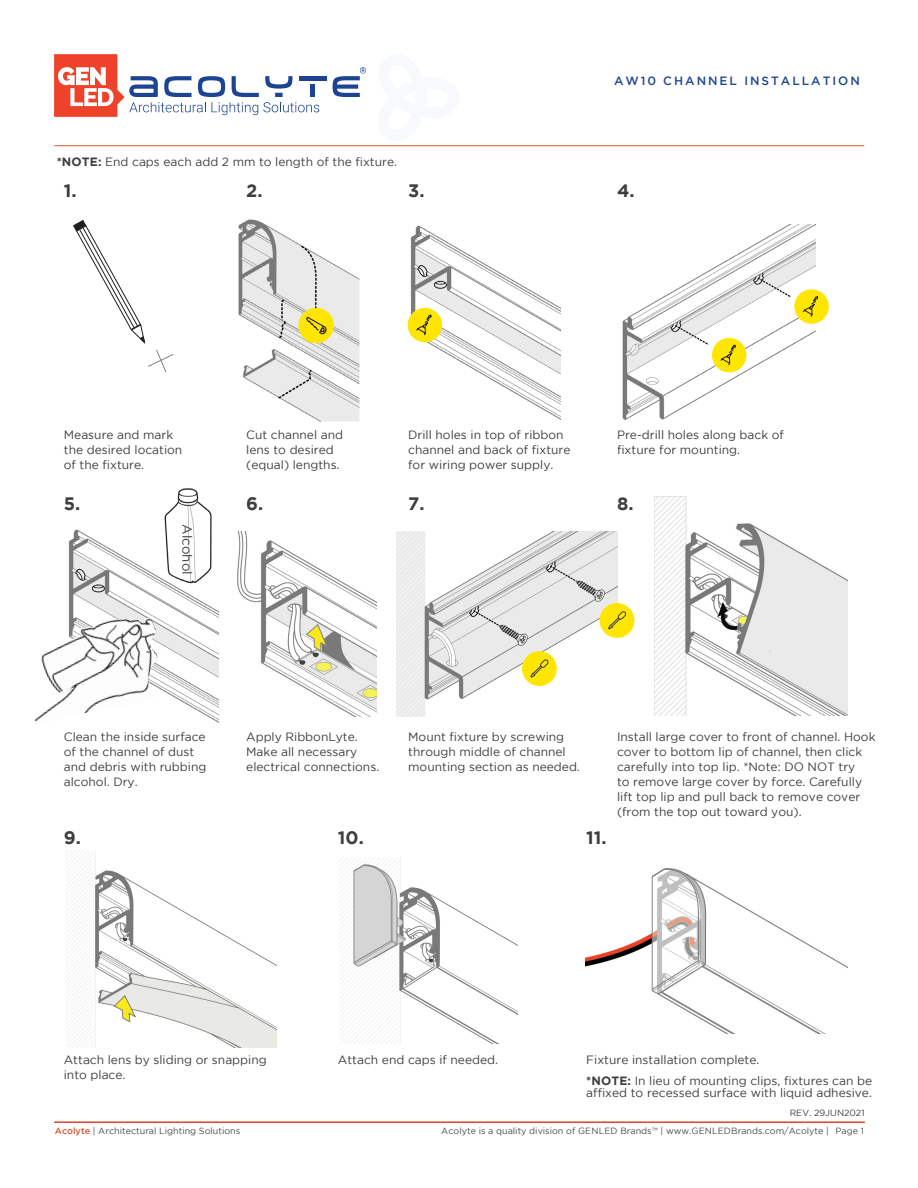
<style>
.page{position:relative;width:918px;height:1188px;background:#fff}
.page>*{position:absolute;margin:0;border:0;box-sizing:border-box;transform-origin:0 0}
.t1{font:700 18px "Gotham";color:#3e3e3f}
.t2{font:13.2px "Gotham";color:#3e3e3f}
.t3{font:12px/15px "Gotham";color:#3e3e3f}
.t4{font:500 12px "Gotham";letter-spacing:.165em;color:#21478e}
.t5{font:9px "Gotham";color:#494a4a}
.t6{font:9px "Gotham";color:#3e3e3f}
.s1{font-weight:700}
.s2{font-weight:500;color:#dc5236}
.s3{color:#57585a}
</style>
<div class="page">
<svg style="left:54px;top:54px;width:265px;height:63px"></svg>
<div style="left:310px;top:85px;width:5px;height:12px;background:#1c4492"></div>
<hr style="left:299px;top:76px;width:27px;height:4px;background:#1c4492">
<svg style="left:333px;top:67px;width:33px;height:30px"></svg>
<hr style="left:54px;top:145px;width:810px;height:1px;background:#dc5236">
<hr style="left:54px;top:1122px;width:811px;height:1px;background:#dc5236">
<svg style="left:73px;top:220px;width:101px;height:153px"></svg>
<img style="left:238px;top:219px;width:122px;height:203px">
<svg style="left:298px;top:308px;width:36px;height:35px"></svg>
<img style="left:407px;top:225px;width:153px;height:195px">
<img style="left:68px;top:529px;width:150px;height:194px">
<div style="left:408px;top:308px;width:34px;height:34px;background:#ffe601;border-radius:50%"></div>
<svg style="left:416px;top:314px;width:16px;height:22px"></svg>
<img style="left:622px;top:224px;width:193px;height:196px">
<div style="left:712px;top:338px;width:34px;height:34px;background:#ffe601;border-radius:50%"></div>
<svg style="left:720px;top:344px;width:16px;height:22px"></svg>
<div style="left:794px;top:289px;width:35px;height:35px;background:#ffe601;border-radius:50%"></div>
<svg style="left:803px;top:296px;width:15px;height:21px"></svg>
<img style="left:35px;top:618px;width:123px;height:105px">
<img style="left:161px;top:488px;width:57px;height:97px">
<img style="left:654px;top:497px;width:193px;height:219px">
<img style="left:66px;top:850px;width:211px;height:197px">
<img style="left:339px;top:857px;width:178px;height:186px">
<img style="left:397px;top:532px;width:220px;height:184px">
<div style="left:522px;top:651px;width:35px;height:35px;background:#ffe601;border-radius:50%"></div>
<svg style="left:530px;top:659px;width:18px;height:19px"></svg>
<div style="left:600px;top:603px;width:34px;height:35px;background:#ffe601;border-radius:50%"></div>
<svg style="left:608px;top:611px;width:18px;height:19px"></svg>
<img style="left:585px;top:868px;width:262px;height:166px">
<img style="left:237px;top:532px;width:139px;height:184px">
<svg style="left:305px;top:623px;width:23px;height:29px"></svg>
<svg style="left:113px;top:994px;width:24px;height:29px"></svg>
<p class="t3" style="left:57px;top:155px;width:342px"><span class="s1">*NOTE:</span> End caps each add 2 mm to length of the fixture.</p>
<p class="t4" style="left:614px;top:74px;width:247px">AW10 CHANNEL INSTALLATION</p>
<p class="t1" style="left:64px;top:181px;width:14px">1.</p>
<p class="t1" style="left:246px;top:181px;width:18px">2.</p>
<p class="t1" style="left:408px;top:181px;width:18px">3.</p>
<p class="t1" style="left:617px;top:181px;width:19px">4.</p>
<p class="t3" style="left:64px;top:427px;width:120px">Measure and mark the desired location of the fixture.</p>
<p class="t1" style="left:64px;top:493px;width:18px">5.</p>
<p class="t2" style="left:195px;top:524px;width:52px;rotate:90deg">Alcohol</p>
<p class="t3" style="left:246px;top:427px;width:98px">Cut channel and lens to desired (equal) lengths.</p>
<p class="t3" style="left:408px;top:427px;width:164px">Drill holes in top of ribbon channel and back of fixture for wiring power supply.</p>
<p class="t3" style="left:617px;top:427px;width:168px">Pre-drill holes along back of fixture for mounting.</p>
<p class="t1" style="left:246px;top:493px;width:19px">6.</p>
<p class="t1" style="left:408px;top:493px;width:18px">7.</p>
<p class="t1" style="left:617px;top:493px;width:18px">8.</p>
<p class="t3" style="left:64px;top:730px;width:144px">Clean the inside surface of the channel of dust and debris with rubbing alcohol. Dry.</p>
<p class="t3" style="left:246px;top:730px;width:113px">Apply RibbonLyte.</p>
<p class="t3" style="left:246px;top:745px;width:135px">Make all necessary electrical connections.</p>
<p class="t3" style="left:408px;top:730px;width:173px">Mount fixture by screwing through middle of channel mounting section as needed.</p>
<p class="t3" style="left:617px;top:730px;width:260px">Install large cover to front of channel. Hook cover to bottom lip of channel, then click carefully into top lip. *Note: DO NOT try<br>to remove large cover by force. Carefully lift top lip and pull back to remove cover (from the top out toward you).</p>
<p class="t1" style="left:64px;top:827px;width:19px">9.</p>
<p class="t1" style="left:338px;top:827px;width:27px">10.</p>
<p class="t1" style="left:586px;top:827px;width:22px">11.</p>
<p class="t3" style="left:64px;top:1052px;width:204px">Attach lens by sliding or snapping into place.</p>
<p class="t3" style="left:338px;top:1052px;width:162px">Attach end caps if needed.</p>
<p class="t3" style="left:586px;top:1052px;width:175px">Fixture installation complete.</p>
<p class="t3" style="left:586px;top:1075px;width:287px;line-height:12px"><span class="s1">*NOTE:</span> In lieu of mounting clips, fixtures can be affixed to recessed surface with liquid adhesive.</p>
<p class="t6" style="left:790px;top:1107px;width:76px">REV. 29JUN2021</p>
<p class="t5" style="left:55px;top:1126px;width:187px"><span class="s2">Acolyte</span> | Architectural Lighting Solutions</p>
<p class="t5" style="left:441px;top:1126px;width:424px">Acolyte is a quality division of GENLED Brands<span class="s3">™</span> | www.GENLEDBrands.com/Acolyte | Page 1</p>
</div>
